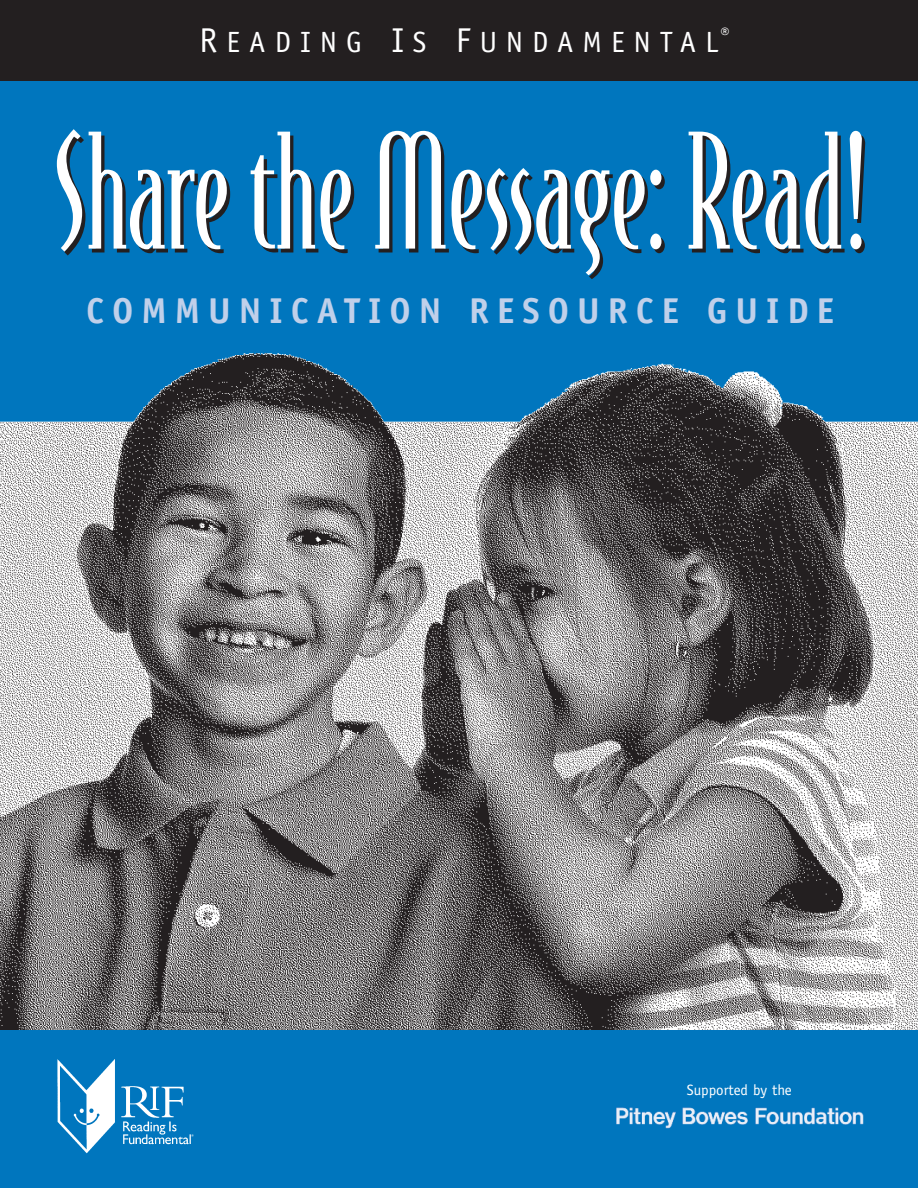
<style>
.page{position:relative;width:918px;height:1188px;background:#0076be}
.page>*{position:absolute;margin:0;border:0;box-sizing:border-box;transform-origin:0 0}
.t1{font:151.5px "Bodega Serif Light Oldstyle";letter-spacing:-.005em;color:#fff}
.t2{font:700 36px "Officina Sans";letter-spacing:.22em;color:#c0d0ea}
.t3{font:29.25px "Officina Sans";letter-spacing:.31em;color:#fff}
.t4{font:16.5px "Officina Sans";color:#fff}
.t5{font:15px "Officina Sans";color:#fff}
.s1{font-size:34.5px}
</style>
<div class="page">
<div style="left:0;top:0;width:918px;height:81px;background:#231f20"></div>
<img style="left:0;top:353px;width:918px;height:677px">
<img style="left:57px;top:1059px;width:137px;height:95px">
<img style="left:616px;top:1107px;width:248px;height:22px">
<p class="t3" style="left:200px;top:31px;width:520px"><span class="s1">R</span>EADING <span class="s1">I</span>S <span class="s1">F</span>UNDAMENTAL</p>
<p class="t4" style="left:721px;top:27px;width:11px">®</p>
<h1 class="t1" style="left:52px;top:108px;width:818px">Share the Message:Read!</h1>
<p class="t2" style="left:86px;top:297px;width:750px">COMMUNICATION RESOURCE GUIDE</p>
<p class="t5" style="left:687px;top:1084px;width:107px">Supported by the</p>
</div>
